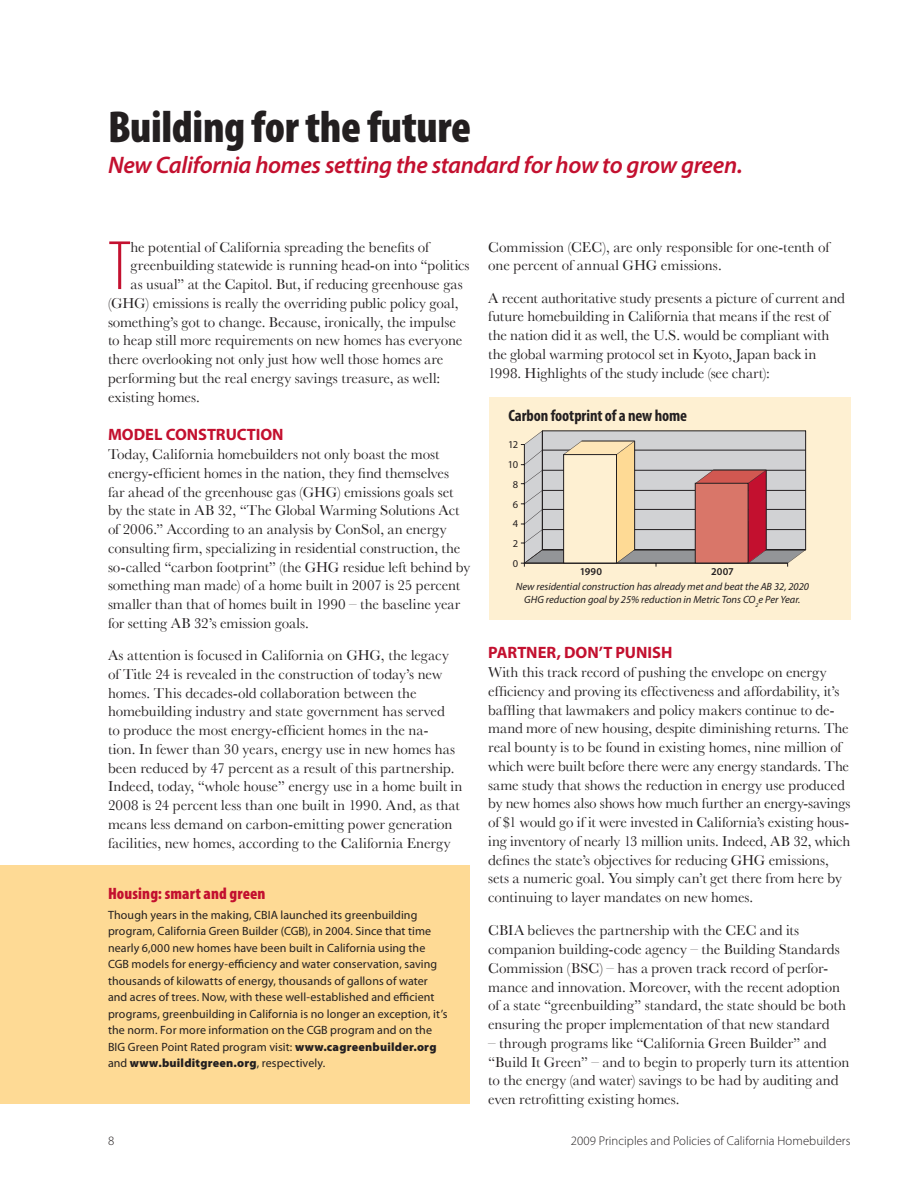
<style>
.page{position:relative;width:918px;height:1188px;background:#fff}
.page>*{position:absolute;margin:0;border:0;box-sizing:border-box;transform-origin:0 0}
.Opening_Paragraphs{font:300 condensed 70.65px "Myriad Pro";color:#c3102f}
.Headers{font:900 condensed 45px "Myriad Pro";letter-spacing:-.01em;color:#231f20}
.kickers{font:italic 600 24px "Myriad Pro";letter-spacing:-.015em;color:#c3102f}
.Chart_Headers{font:700 condensed 16.5px "Myriad Pro";letter-spacing:-.005em;color:#231f20}
.sidebar_headers{font:900 condensed 16.5px "Myriad Pro";letter-spacing:.01em;color:#c3102f}
.body_copy{font:700 16.5px "Myriad Pro";color:#c3102f}
.Subheads{font:700 16.5px "Myriad Pro";color:#c3102f}
.body_copy-2{font:15px/18.8px "Baskerville";letter-spacing:-.005em;color:#231f20}
.Opening_Paragraphs-2{font:15px "Baskerville";letter-spacing:-.005em;color:#231f20}
.t1{font:300 12.75px "Myriad Pro";letter-spacing:.005em;color:#231f20}
.sidebar_text{font:12px/16.5px "Myriad Pro";letter-spacing:.01em;color:#231f20}
.t2{font:italic 10.5px "Myriad Pro";color:#231f20}
.t3{font:10.5px "Myriad Pro";color:#231f20}
.t4{font:600 10.5px "Myriad Pro";letter-spacing:.005em;color:#231f20}
.s1{font-weight:900}
</style>
<div class="page">
<div style="left:489px;top:397px;width:361px;height:223px;background:#fef0d2"></div>
<svg style="left:521px;top:431px;width:285px;height:136px"></svg>
<div style="left:695px;top:483px;width:53px;height:80px;background:#d97669"></div>
<div style="left:695px;top:483px;width:53px;height:80px;border:1px solid #231f20"></div>
<hr style="left:766px;top:470px;width:1px;height:80px;background:#231f20">
<div style="left:0;top:866px;width:470px;height:238px;background:#feda95"></div>
<p class="Headers" style="left:108px;top:102px;width:365px">Building for the future</p>
<p class="kickers" style="left:108px;top:149px;width:636px">New California homes setting the standard for how to grow green.</p>
<p class="Opening_Paragraphs" style="left:108px;top:228px;width:25px">T</p>
<p class="Opening_Paragraphs-2" style="left:131px;top:238px;width:300px">he potential of California spreading the benefits of</p>
<p class="Opening_Paragraphs-2" style="left:131px;top:257px;width:341px">greenbuilding statewide is running head-on into “politics</p>
<p class="Opening_Paragraphs-2" style="left:131px;top:275px;width:334px">as usual” at the Capitol. But, if reducing greenhouse gas</p>
<p class="Opening_Paragraphs-2" style="left:108px;top:294px;width:352px">(GHG) emissions is really the overriding public policy goal,</p>
<p class="Opening_Paragraphs-2" style="left:108px;top:313px;width:350px">something’s got to change. Because, ironically, the impulse</p>
<p class="Opening_Paragraphs-2" style="left:108px;top:332px;width:356px">to heap still more requirements on new homes has everyone</p>
<p class="Opening_Paragraphs-2" style="left:108px;top:350px;width:337px">there overlooking not only just how well those homes are</p>
<p class="Opening_Paragraphs-2" style="left:108px;top:369px;width:334px">performing but the real energy savings treasure, as well:</p>
<p class="Opening_Paragraphs-2" style="left:108px;top:388px;width:93px">existing homes.</p>
<p class="Subheads" style="left:108px;top:424px;width:177px">MODEL CONSTRUCTION</p>
<p class="body_copy-2" style="left:108px;top:445px;width:364px">Today, California homebuilders not only boast the most energy-efficient homes in the nation, they find themselves<br>far ahead of the greenhouse gas (GHG) emissions goals set by the state in AB 32, “The Global Warming Solutions Act of 2006.” According to an analysis by ConSol, an energy consulting firm, specializing in residential construction, the so-called “carbon footprint” (the GHG residue left behind by something man made) of a home built in 2007 is 25 percent smaller than that of homes built in 1990 – the baseline year for setting AB 32’s emission goals.</p>
<p class="body_copy-2" style="left:108px;top:646px;width:356px">As attention is focused in California on GHG, the legacy of Title 24 is revealed in the construction of today’s new homes. This decades-old collaboration between the homebuilding industry and state government has served<br>to produce the most energy-efficient homes in the na-<br>tion. In fewer than 30 years, energy use in new homes has been reduced by 47 percent as a result of this partnership.<br>Indeed, today, “whole house” energy use in a home built in 2008 is 24 percent less than one built in 1990. And, as that means less demand on carbon-emitting power generation facilities, new homes, according to the California Energy</p>
<p class="sidebar_headers" style="left:108px;top:885px;width:159px">Housing: smart and green</p>
<p class="sidebar_text" style="left:108px;top:906px;width:341px">Though years in the making, CBIA launched its greenbuilding program, California Green Builder (CGB), in 2004. Since that time nearly 6,000 new homes have been built in California using the CGB models for energy-efficiency and water conservation, saving thousands of kilowatts of energy, thousands of gallons of water and acres of trees. Now, with these well-established and efficient programs, greenbuilding in California is no longer an exception, it’s the norm. For more information on the CGB program and on the BIG Green Point Rated program visit: <span class="s1">www.cagreenbuilder.org </span>and <span class="s1">www.builditgreen.org</span>, respectively.</p>
<p class="body_copy-2" style="left:488px;top:237px;width:343px">Commission (CEC), are only responsible for one-tenth of one percent of annual GHG emissions.</p>
<p class="body_copy-2" style="left:488px;top:288px;width:358px">A recent authoritative study presents a picture of current and future homebuilding in California that means if the rest of the nation did it as well, the U.S. would be compliant with the global warming protocol set in Kyoto, Japan back in 1998. Highlights of the study include (see chart):</p>
<p class="Chart_Headers" style="left:508px;top:405px;width:180px">Carbon footprint of a new home</p>
<p class="t3" style="left:508px;top:438px;width:12px">12</p>
<p class="t3" style="left:508px;top:458px;width:12px">10</p>
<p class="t3" style="left:513px;top:478px;width:7px">8</p>
<p class="t3" style="left:513px;top:498px;width:7px">6</p>
<p class="t3" style="left:513px;top:517px;width:7px">4</p>
<p class="t3" style="left:513px;top:537px;width:7px">2</p>
<p class="t3" style="left:513px;top:557px;width:7px">0</p>
<p class="t4" style="left:580px;top:565px;width:24px">1990</p>
<p class="t4" style="left:711px;top:565px;width:24px">2007</p>
<p class="t2" style="left:516px;top:580px;width:295px">New residential construction has already met and beat the AB 32, 2020</p>
<p class="t2" style="left:524px;top:593px;width:278px">GHG reduction goal by 25% reduction in Metric Tons CO<sub>2</sub>e Per Year.</p>
<p class="body_copy" style="left:488px;top:642px;width:183px">PARTNER, DON’T PUNISH</p>
<p class="body_copy-2" style="left:488px;top:663px;width:364px">With this track record of pushing the envelope on energy efficiency and proving its effectiveness and affordability, it’s baffling that lawmakers and policy makers continue to de&shy;mand more of new housing, despite diminishing returns. The real bounty is to be found in existing homes, nine million of which were built before there were any energy standards. The same study that shows the reduction in energy use produced by new homes also shows how much further an energy-savings of $1 would go if it were invested in California’s existing hous&shy;ing inventory of nearly 13 million units. Indeed, AB 32, which defines the state’s objectives for reducing GHG emissions, sets a numeric goal. You simply can’t get there from here by continuing to layer mandates on new homes.</p>
<p class="body_copy-2" style="left:488px;top:921px;width:359px">CBIA believes the partnership with the CEC and its companion building-code agency – the Building Standards Commission (BSC) – has a proven track record of perfor&shy;mance and innovation. Moreover, with the recent adoption of a state “greenbuilding” standard, the state should be both ensuring the proper implementation of that new standard</p>
<p class="body_copy-2" style="left:488px;top:1034px;width:363px">– through programs like “California Green Builder” and “Build It Green” – and to begin to properly turn its attention to the energy (and water) savings to be had by auditing and even retrofitting existing homes.</p>
<p class="t1" style="left:108px;top:1134px;width:8px">8</p>
<p class="t1" style="left:571px;top:1134px;width:281px">2009 Principles and Policies of California Homebuilders</p>
</div>
